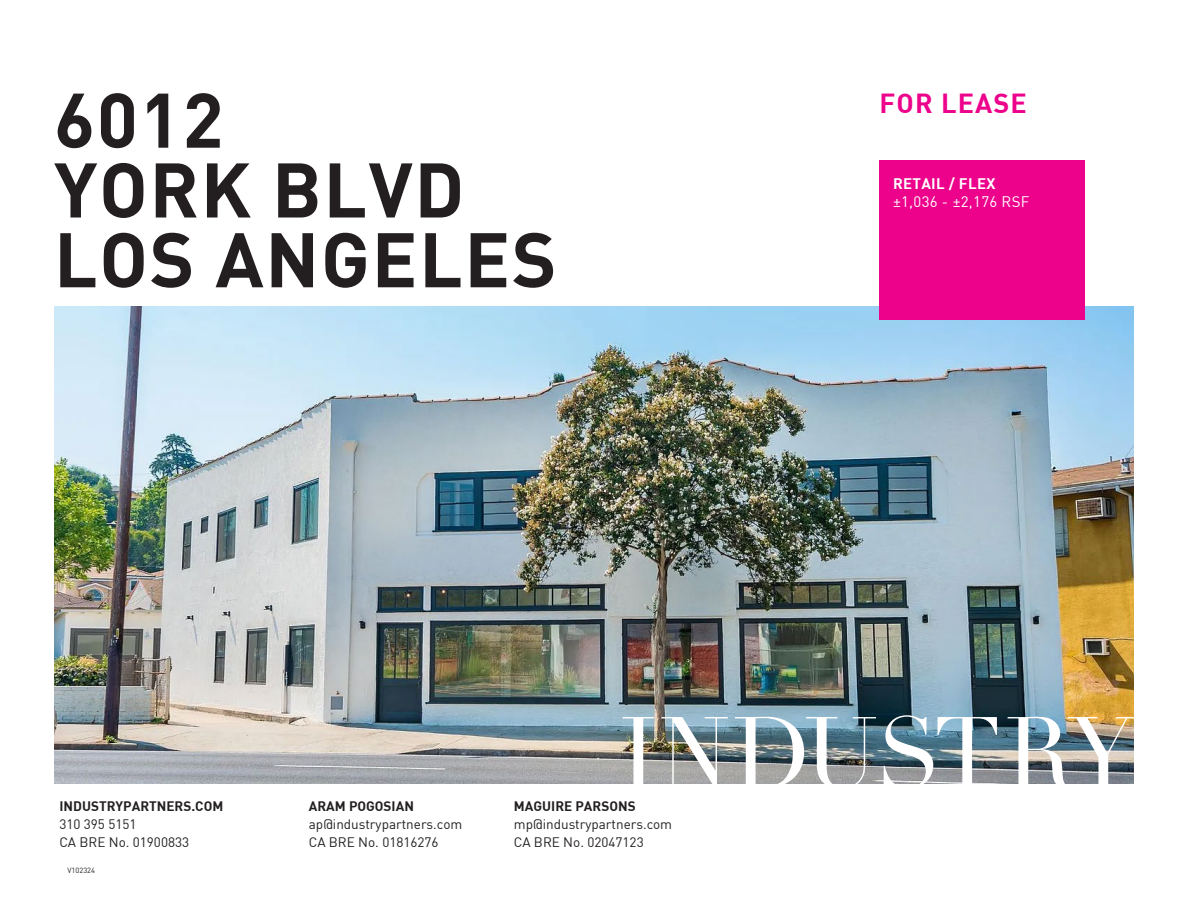
<style>
.page{position:relative;width:1188px;height:918px;background:#fff}
.page>*{position:absolute;margin:0;border:0;box-sizing:border-box;transform-origin:0 0}
.t1{font:76.05px/69.8px "DIN Bold";letter-spacing:.02em;color:#231f20}
.IND_COVER_LISTINGTYPE{font:27px "DIN Bold";letter-spacing:.04em;color:#ed028c}
.IND_COVER_NOTE_WHT{font:15px "DIN";letter-spacing:.02em;color:#fff}
.IND_COVER_NOTE_HEAD_WHT{font:15px "DIN Bold";letter-spacing:.02em;color:#fff}
.IND_COVER_EMAIL-PHONE-BRE{font:13.5px "DIN";color:#231f20}
.IND_COVER_NAME{font:13.5px "DIN Bold";color:#231f20}
.IND_COVER_NAME-2{font:13.5px "DIN";color:#231f20}
.t2{font:7.5px "DIN";color:#231f20}
</style>
<div class="page">
<img style="left:54px;top:306px;width:1080px;height:478px">
<div style="left:880px;top:160px;width:205px;height:160px;background:#ed028c"></div>
<svg style="left:623px;top:717px;width:31px;height:67px"></svg>
<img style="left:661px;top:717px;width:67px;height:67px">
<img style="left:735px;top:717px;width:141px;height:67px">
<img style="left:884px;top:715px;width:113px;height:69px">
<img style="left:1008px;top:717px;width:126px;height:67px">
<p class="t1" style="left:54px;top:82px;width:412px">6012<br>YORK BLVD</p>
<p class="t1" style="left:54px;top:222px;width:504px">LOS ANGELES</p>
<p class="IND_COVER_NAME" style="left:59px;top:797px;width:165px">INDUSTRYPARTNERS.COM</p>
<p class="IND_COVER_EMAIL-PHONE-BRE" style="left:59px;top:816px;width:79px">310 395 5151</p>
<p class="IND_COVER_EMAIL-PHONE-BRE" style="left:59px;top:834px;width:131px">CA BRE No. 01900833</p>
<p class="t2" style="left:68px;top:866px;width:29px">V102324</p>
<p class="IND_COVER_NAME" style="left:309px;top:797px;width:107px">ARAM POGOSIAN</p>
<p class="IND_COVER_EMAIL-PHONE-BRE" style="left:309px;top:816px;width:155px">ap@industrypartners.com</p>
<p class="IND_COVER_NAME-2" style="left:309px;top:834px;width:131px">CA BRE No. 01816276</p>
<p class="IND_COVER_NAME" style="left:514px;top:797px;width:123px">MAGUIRE PARSONS</p>
<p class="IND_COVER_EMAIL-PHONE-BRE" style="left:514px;top:816px;width:160px">mp@industrypartners.com</p>
<p class="IND_COVER_NAME-2" style="left:514px;top:834px;width:131px">CA BRE No. 02047123</p>
<p class="IND_COVER_LISTINGTYPE" style="left:880px;top:85px;width:149px">FOR LEASE</p>
<p class="IND_COVER_NOTE_HEAD_WHT" style="left:893px;top:174px;width:104px">RETAIL / FLEX</p>
<p class="IND_COVER_NOTE_WHT" style="left:893px;top:192px;width:138px">±1,036 - ±2,176 RSF</p>
</div>
